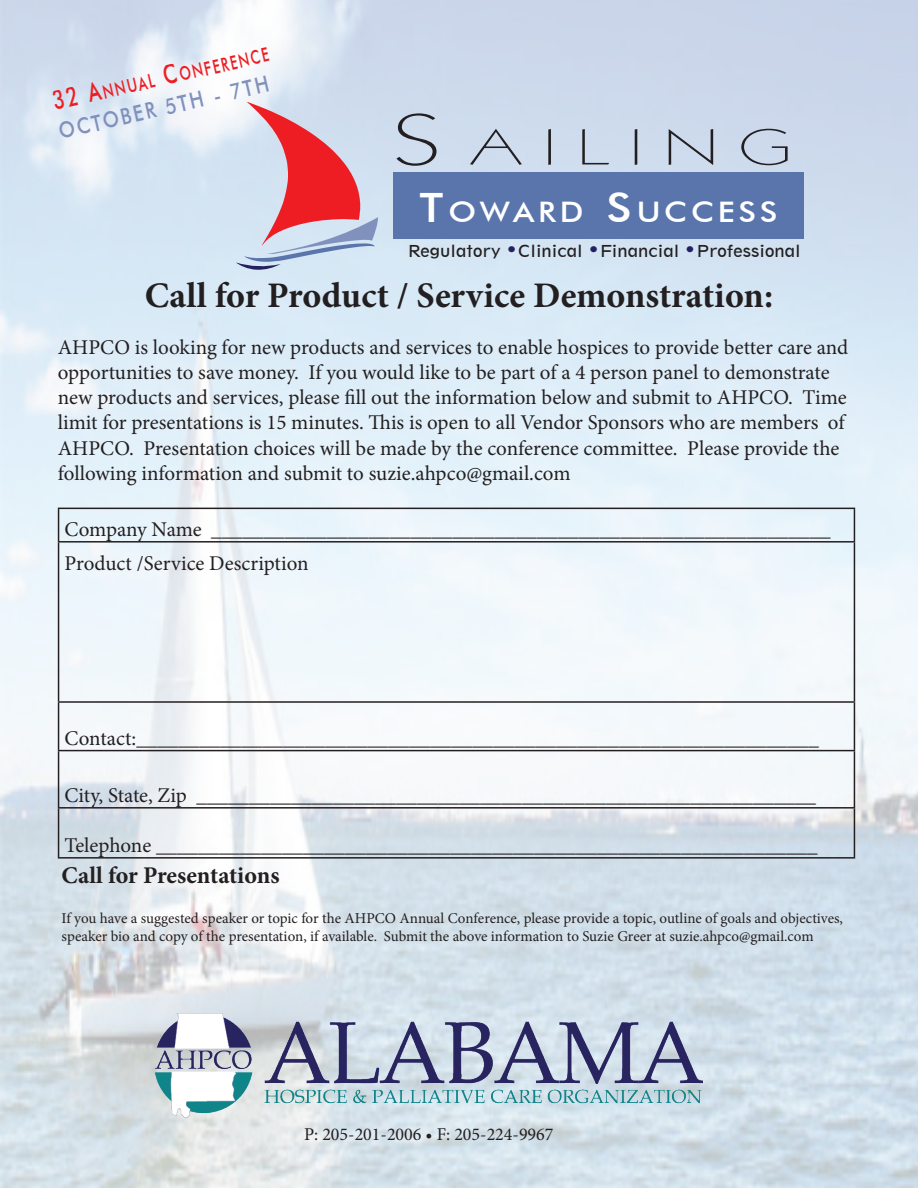
<style>
.page{position:relative;width:918px;height:1188px;background:#fff}
.page>*{position:absolute;margin:0;border:0;box-sizing:border-box;transform-origin:0 0}
.t1{font:48.9px "Geometric 231 BT Light C";letter-spacing:.265em;color:#231f20;scale:1.52 1}
.t2{font:700 36px "Minion Pro";color:#231f20}
.t3{font:500 28.35px "Futura BT";letter-spacing:.115em;color:#fff;scale:1.13 1}
.t4{font:700 24px "Minion Pro";letter-spacing:-.005em;color:#231f20}
.t5{font:500 22.35px "Futura BT";color:#8191bd;scale:.84 1}
.t6{font:21px/25.2px "Minion Pro";color:#231f20}
.t7{font:500 19.2px "Futura BT";color:#ee1d23;scale:.7 1}
.t8{font:18px "Minion Pro";color:#231f20}
.t9{font:15.45px "Geometric 212 BT";color:#231f20}
.t10{font:15px/18px "Minion Pro";letter-spacing:-.005em;color:#231f20}
.s1{font-size:27.45px}
.s2{font-size:69.9px}
.s3{font-size:40.5px}
.s4{font-family:"Geometric 231 BT Light C";font-size:20.4px;color:#252161}
</style>
<div class="page">
<svg style="left:236px;top:102px;width:142px;height:168px;background:#d5a8b6"></svg>
<div style="left:393px;top:172px;width:411px;height:67px;background:#5a75ab"></div>
<hr style="left:58px;top:508px;width:797px;height:1px;background:#231f20">
<hr style="left:58px;top:509px;width:1px;height:32px;background:#231f20">
<hr style="left:854px;top:509px;width:1px;height:32px;background:#231f20">
<hr style="left:58px;top:541px;width:797px;height:2px;background:#231f20">
<hr style="left:58px;top:543px;width:1px;height:158px;background:#231f20">
<hr style="left:854px;top:543px;width:1px;height:158px;background:#231f20">
<hr style="left:58px;top:701px;width:797px;height:2px;background:#231f20">
<hr style="left:58px;top:703px;width:1px;height:47px;background:#231f20">
<hr style="left:854px;top:703px;width:1px;height:47px;background:#231f20">
<hr style="left:58px;top:750px;width:797px;height:1px;background:#231f20">
<hr style="left:58px;top:751px;width:1px;height:56px;background:#231f20">
<hr style="left:854px;top:751px;width:1px;height:56px;background:#231f20">
<hr style="left:58px;top:807px;width:797px;height:2px;background:#231f20">
<hr style="left:58px;top:809px;width:1px;height:48px;background:#231f20">
<hr style="left:854px;top:809px;width:1px;height:48px;background:#231f20">
<hr style="left:58px;top:857px;width:797px;height:2px;background:#231f20">
<svg style="left:43px;top:40px;width:180px;height:42px"></svg>
<img style="left:155px;top:1013px;width:548px;height:105px">
<p class="t7" style="left:51px;top:92px;width:317px;rotate:-13deg"><span class="s1">32 A</span>NNUAL <span class="s1">C</span>ONFERENCE</p>
<p class="t5" style="left:56px;top:118px;width:258px;rotate:-13deg">OCTOBER 5TH - 7TH</p>
<h1 class="t1" style="left:393px;top:116px;width:265px"><span class="s2">S</span> AILING</h1>
<h3 class="t3" style="left:420px;top:195px;width:318px"><span class="s3">T</span>OWARD <span class="s3">S</span>UCCESS</h3>
<p class="t9" style="left:407px;top:242px;width:395px">Regulatory <span class="s4">•</span>Clinical <span class="s4">•</span>Financial <span class="s4">•</span>Professional</p>
<h2 class="t2" style="left:145px;top:270px;width:630px">Call for Product / Service Demonstration:</h2>
<p class="t6" style="left:58px;top:335px;width:792px">AHPCO is looking for new products and services to enable hospices to provide better care and opportunities to save money. If you would like to be part of a 4 person panel to demonstrate new products and services, please fill out the information below and submit to AHPCO. Time limit for presentations is 15 minutes. This is open to all Vendor Sponsors who are members of AHPCO. Presentation choices will be made by the conference committee. Please provide the following information and submit to suzie.ahpco@gmail.com</p>
<p class="t6" style="left:65px;top:512px;width:768px;line-height:34.2px">Company Name ___________________________________________________________<br>Product /Service Description</p>
<p class="t6" style="left:65px;top:725px;width:756px">Contact:_________________________________________________________________</p>
<p class="t6" style="left:65px;top:783px;width:753px">City, State, Zip ___________________________________________________________</p>
<p class="t6" style="left:65px;top:833px;width:755px">Telephone _______________________________________________________________</p>
<p class="t4" style="left:62px;top:859px;width:220px">Call for Presentations</p>
<p class="t10" style="left:62px;top:909px;width:783px">If you have a suggested speaker or topic for the AHPCO Annual Conference, please provide a topic, outline of goals and objectives, speaker bio and copy of the presentation, if available. Submit the above information to Suzie Greer at suzie.ahpco@gmail.com</p>
<p class="t8" style="left:304px;top:1122px;width:251px">P: 205-201-2006 • F: 205-224-9967</p>
</div>
